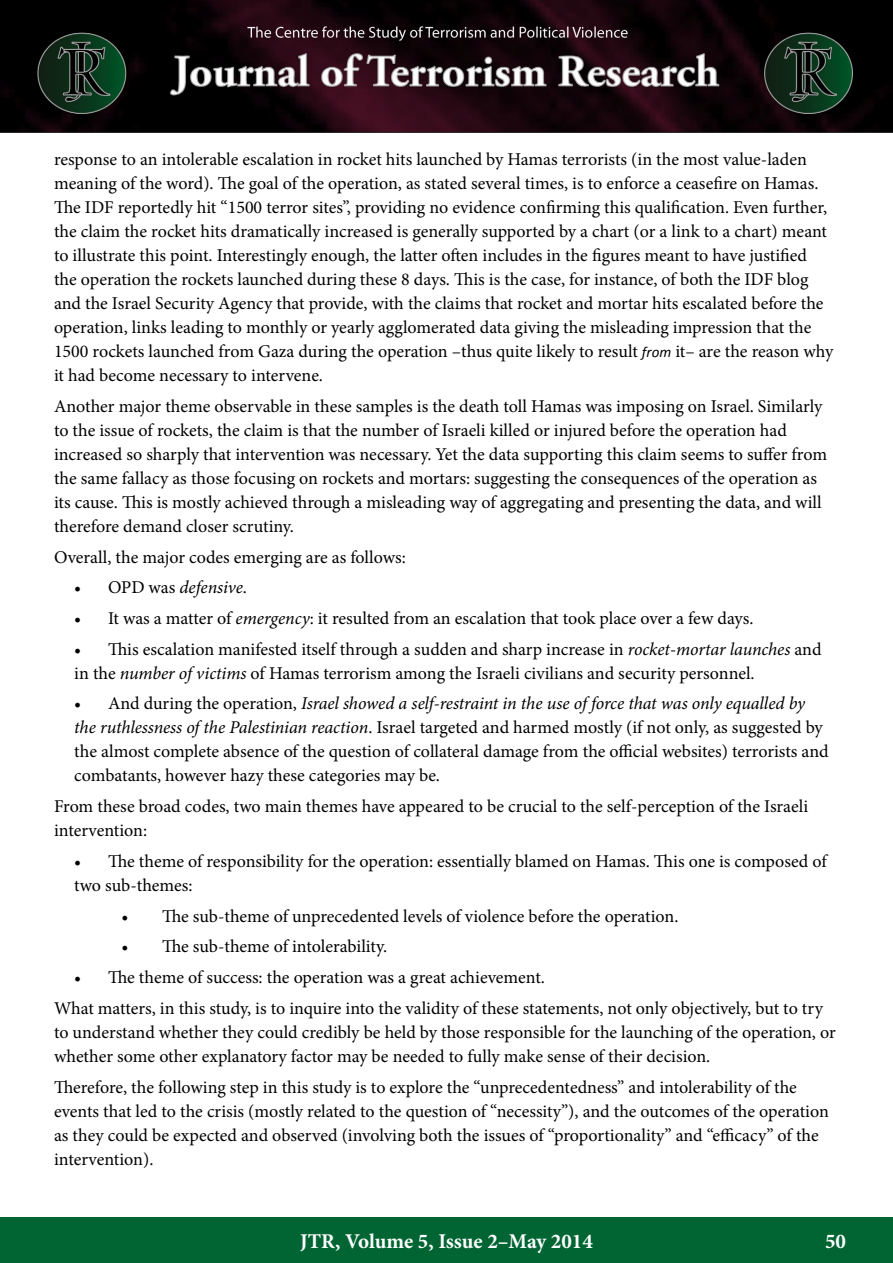
<style>
.page{position:relative;width:893px;height:1263px;background:#fff}
.page>*{position:absolute;margin:0;border:0;box-sizing:border-box;transform-origin:0 0}
.t1{font:700 21px "Minion Pro";color:#fff}
.t2{font:18px/24px "Minion Pro";color:#000}
.t3{font:italic 18px "Minion Pro";letter-spacing:-.005em;color:#000}
.s1{font-family:"Calibri";font-style:italic;font-size:15px}
.s2{font-style:normal}
.s3{font-style:italic}
</style>
<div class="page">
<div style="left:0;top:1217px;width:893px;height:46px;background:#006533"></div>
<img style="left:0;top:0;width:893px;height:133px">
<p class="t2" style="left:54px;top:147px;width:781px">response to an intolerable escalation in rocket hits launched by Hamas terrorists (in the most value-laden meaning of the word). The goal of the operation, as stated several times, is to enforce a ceasefire on Hamas.<br>The IDF reportedly hit “1500 terror sites”, providing no evidence confirming this qualification. Even further, the claim the rocket hits dramatically increased is generally supported by a chart (or a link to a chart) meant to illustrate this point. Interestingly enough, the latter often includes in the figures meant to have justified the operation the rockets launched during these 8 days. This is the case, for instance, of both the IDF blog and the Israel Security Agency that provide, with the claims that rocket and mortar hits escalated before the operation, links leading to monthly or yearly agglomerated data giving the misleading impression that the 1500 rockets launched from Gaza during the operation –thus quite likely to result <span class="s1">from</span> it– are the reason why it had become necessary to intervene.</p>
<p class="t2" style="left:54px;top:394px;width:775px">Another major theme observable in these samples is the death toll Hamas was imposing on Israel. Similarly to the issue of rockets, the claim is that the number of Israeli killed or injured before the operation had increased so sharply that intervention was necessary. Yet the data supporting this claim seems to suffer from the same fallacy as those focusing on rockets and mortars: suggesting the consequences of the operation as its cause. This is mostly achieved through a misleading way of aggregating and presenting the data, and will therefore demand closer scrutiny.</p>
<p class="t2" style="left:54px;top:545px;width:353px">Overall, the major codes emerging are as follows:</p>
<p class="t3" style="left:74px;top:575px;width:174px"><span class="s2">• OPD was</span> defensive<span class="s2">.</span></p>
<p class="t2" style="left:74px;top:606px;width:681px">• It was a matter of <span class="s3">emergency</span>: it resulted from an escalation that took place over a few days.</p>
<p class="t2" style="left:74px;top:637px;width:749px">• This escalation manifested itself through a sudden and sharp increase in <span class="s3">rocket-mortar launches</span> and in the <span class="s3">number of victims</span> of Hamas terrorism among the Israeli civilians and security personnel.</p>
<p class="t2" style="left:74px;top:692px;width:756px">• And during the operation, <span class="s3">Israel showed a self-restraint in the use of force that was only equalled by the ruthlessness of the Palestinian reaction</span>. Israel targeted and harmed mostly (if not only, as suggested by the almost complete absence of the question of collateral damage from the official websites) terrorists and combatants, however hazy these categories may be.</p>
<p class="t2" style="left:54px;top:794px;width:756px">From these broad codes, two main themes have appeared to be crucial to the self-perception of the Israeli intervention:</p>
<p class="t2" style="left:74px;top:849px;width:754px">• The theme of responsibility for the operation: essentially blamed on Hamas. This one is composed of two sub-themes:</p>
<p class="t2" style="left:122px;top:904px;width:558px">• The sub-theme of unprecedented levels of violence before the operation.</p>
<p class="t2" style="left:122px;top:935px;width:267px">• The sub-theme of intolerability.</p>
<p class="t2" style="left:54px;top:962px;width:770px;line-height:30.8px;text-indent:20px">• The theme of success: the operation was a great achievement.<br>What matters, in this study, is to inquire into the validity of these statements, not only objectively, but to try</p>
<p class="t2" style="left:54px;top:1020px;width:783px">to understand whether they could credibly be held by those responsible for the launching of the operation, or whether some other explanatory factor may be needed to fully make sense of their decision.</p>
<p class="t2" style="left:54px;top:1075px;width:776px">Therefore, the following step in this study is to explore the “unprecedentedness” and intolerability of the events that led to the crisis (mostly related to the question of “necessity”), and the outcomes of the operation as they could be expected and observed (involving both the issues of “proportionality” and “efficacy” of the intervention).</p>
<p class="t1" style="left:300px;top:1226px;width:294px">JTR, Volume 5, Issue 2–May 2014</p>
<p class="t1" style="left:825px;top:1226px;width:22px">50</p>
</div>
